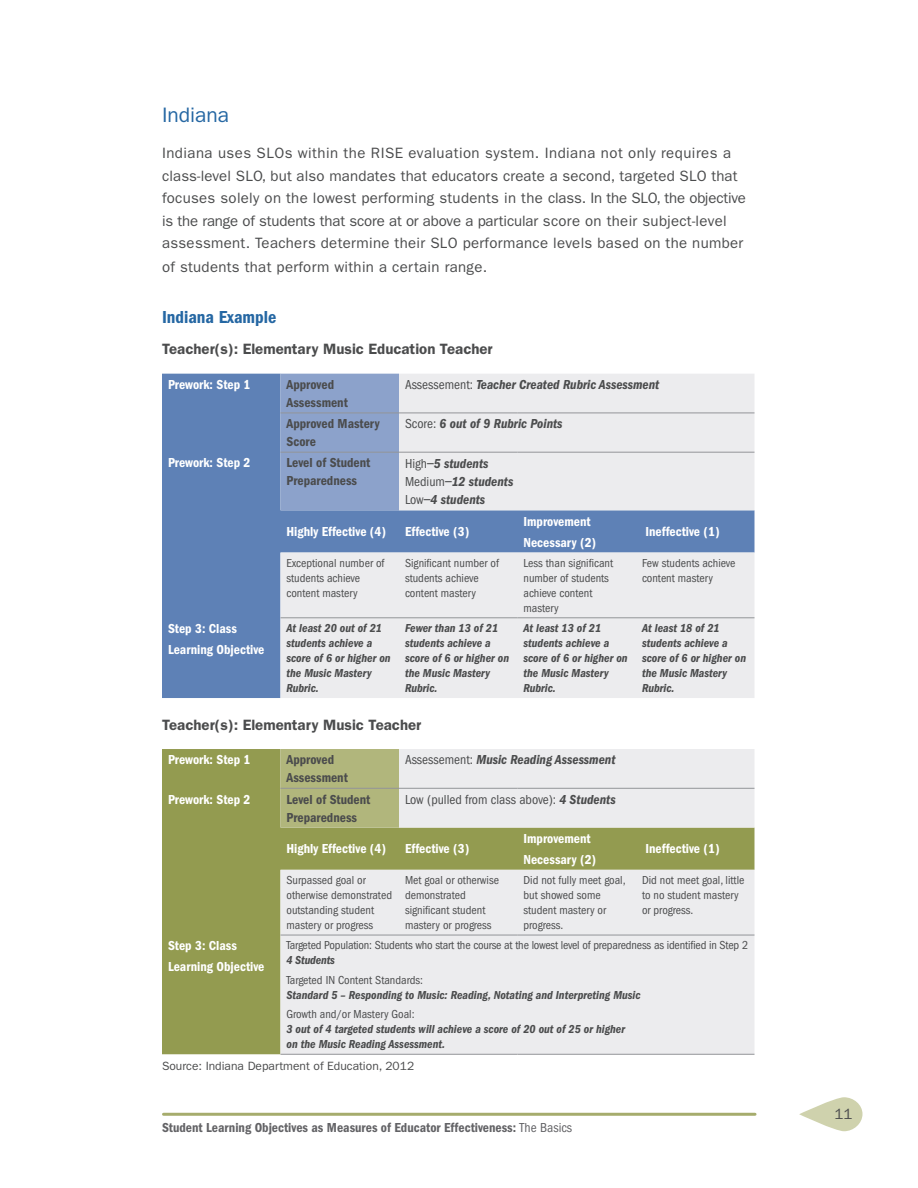
<style>
.page{position:relative;width:918px;height:1188px;background:#fff}
.page>*{position:absolute;margin:0;border:0;box-sizing:border-box;transform-origin:0 0}
.t1{font:21px "ITC Franklin Gothic Std";color:#2567a3}
.t2{font:18px "ITC Franklin Gothic Std Dm Cd";color:#2567a3}
.t3{font:15px/22.5px "ITC Franklin Gothic Std";letter-spacing:.02em;color:#4b4c4d}
.t4{font:600 15px "ITC Franklin Gothic Std";color:#4b4c4d}
.t5{font:13.5px/21px "ITC Franklin Gothic Std Dm Cd";color:#fff}
.t6{font:13.5px/18px "ITC Franklin Gothic Std Dm Cd It";color:#4b4c4d}
.t7{font:13.5px/18px "ITC Franklin Gothic Std Dm Cd";color:#4b4c4d}
.t8{font:13.5px "ITC Franklin Gothic Std Dm Cd";color:#636366}
.t9{font:condensed 13.5px "ITC Franklin Gothic Std";color:#4b4c4d}
.t10{font:condensed 12px/15px "ITC Franklin Gothic Std";color:#4b4c4d}
.t11{font:12px/15px "ITC Franklin Gothic Std Dm Cd It";color:#4b4c4d}
.t12{font:12px "ITC Franklin Gothic Std";color:#4b4c4d}
.s1{font-family:"ITC Franklin Gothic Std";font-stretch:condensed}
.s2{font-family:"Calibri"}
.s3{font-family:"ITC Franklin Gothic Std Dm Cd It";font-stretch:normal}
</style>
<div class="page">
<hr style="left:164px;top:1113px;width:591px;height:3px;background:#a6ac6d">
<svg style="left:799px;top:1097px;width:64px;height:34px"></svg>
<div style="left:162px;top:374px;width:118px;height:324px;background:#5e81b6"></div>
<svg style="left:280px;top:374px;width:474px;height:324px;background:#cfd5e2"></svg>
<hr style="left:280px;top:413px;width:119px;height:1px;background:#939598">
<hr style="left:399px;top:413px;width:119px;height:1px;background:#939598">
<hr style="left:518px;top:413px;width:118px;height:1px;background:#939598">
<hr style="left:636px;top:413px;width:118px;height:1px;background:#939598">
<hr style="left:280px;top:452px;width:119px;height:1px;background:#939598">
<hr style="left:399px;top:452px;width:119px;height:1px;background:#939598">
<hr style="left:518px;top:452px;width:118px;height:1px;background:#939598">
<hr style="left:636px;top:452px;width:118px;height:1px;background:#939598">
<hr style="left:280px;top:617px;width:119px;height:1px;background:#939598">
<hr style="left:399px;top:617px;width:119px;height:1px;background:#939598">
<hr style="left:518px;top:617px;width:118px;height:1px;background:#939598">
<hr style="left:636px;top:617px;width:118px;height:1px;background:#939598">
<div style="left:162px;top:749px;width:118px;height:305px;background:#939b50"></div>
<svg style="left:280px;top:749px;width:474px;height:305px;background:#dbddd0"></svg>
<hr style="left:280px;top:788px;width:119px;height:1px;background:#939598">
<hr style="left:399px;top:788px;width:119px;height:1px;background:#939598">
<hr style="left:518px;top:788px;width:118px;height:1px;background:#939598">
<hr style="left:636px;top:788px;width:118px;height:1px;background:#939598">
<hr style="left:280px;top:935px;width:119px;height:1px;background:#939598">
<hr style="left:280px;top:1054px;width:119px;height:1px;background:#939598">
<hr style="left:399px;top:1054px;width:119px;height:1px;background:#939598">
<hr style="left:518px;top:1054px;width:118px;height:1px;background:#939598">
<hr style="left:636px;top:1054px;width:118px;height:1px;background:#939598">
<hr style="left:399px;top:935px;width:119px;height:1px;background:#939598">
<hr style="left:518px;top:935px;width:118px;height:1px;background:#939598">
<hr style="left:636px;top:935px;width:118px;height:1px;background:#939598">
<h1 class="t1" style="left:162px;top:103px;width:69px">Indiana</h1>
<p class="t3" style="left:162px;top:142px;width:586px">Indiana uses SLOs within the RISE evaluation system. Indiana not only requires a class-level SLO, but also mandates that educators create a second, targeted SLO that focuses solely on the lowest performing students in the class. In the SLO, the objective is the range of students that score at or above a particular score on their subject-level assessment. Teachers determine their SLO performance levels based on the number</p>
<p class="t3" style="left:162px;top:256px;width:327px">of students that perform within a certain range.</p>
<h2 class="t2" style="left:162px;top:307px;width:116px">Indiana Example</h2>
<p class="t4" style="left:162px;top:340px;width:332px">Teacher(s): Elementary Music Education Teacher</p>
<p class="t5" style="left:168px;top:374px;width:84px">Prework: Step 1</p>
<p class="t7" style="left:287px;top:376px;width:63px">Approved<br>Assessment</p>
<p class="t6" style="left:405px;top:376px;width:256px"><span class="s1">Assessement:</span> Teacher Created Rubric Assessment</p>
<p class="t7" style="left:287px;top:415px;width:95px">Approved Mastery<br>Score</p>
<p class="t6" style="left:405px;top:415px;width:159px"><span class="s1">Score:</span> 6 out of 9 Rubric Points</p>
<p class="t5" style="left:168px;top:453px;width:84px">Prework: Step 2</p>
<p class="t7" style="left:287px;top:454px;width:85px">Level of Student<br>Preparedness</p>
<p class="t6" style="left:405px;top:455px;width:110px"><span class="s1">High</span><span class="s2">–</span>5 students<br><span class="s1">Medium</span><span class="s2">–</span>12 students<br><span class="s1">Low</span><span class="s2">–</span>4 students</p>
<p class="t5" style="left:287px;top:521px;width:101px">Highly Effective (4)</p>
<p class="t5" style="left:405px;top:521px;width:66px">Effective (3)</p>
<p class="t5" style="left:524px;top:511px;width:74px">Improvement<br>Necessary (2)</p>
<p class="t5" style="left:645px;top:521px;width:76px">Ineffective (1)</p>
<p class="t10" style="left:286px;top:555px;width:99px">Exceptional number of students achieve content mastery</p>
<p class="t10" style="left:405px;top:555px;width:95px">Significant number of students achieve content mastery</p>
<p class="t10" style="left:524px;top:555px;width:91px">Less than significant number of students achieve content mastery</p>
<p class="t10" style="left:642px;top:555px;width:95px">Few students achieve content mastery</p>
<p class="t5" style="left:168px;top:618px;width:98px">Step 3: Class<br>Learning Objective</p>
<p class="t11" style="left:286px;top:621px;width:106px">At least 20 out of 21 students achieve a score of 6 or higher on the Music Mastery<br>Rubric.</p>
<p class="t11" style="left:405px;top:621px;width:106px">Fewer than 13 of 21 students achieve a score of 6 or higher on the Music Mastery<br>Rubric.</p>
<p class="t11" style="left:524px;top:621px;width:106px">At least 13 of 21 students achieve a score of 6 or higher on the Music Mastery<br>Rubric.</p>
<p class="t11" style="left:642px;top:621px;width:106px">At least 18 of 21 students achieve a score of 6 or higher on the Music Mastery<br>Rubric.</p>
<p class="t4" style="left:162px;top:716px;width:261px">Teacher(s): Elementary Music Teacher</p>
<p class="t5" style="left:168px;top:749px;width:84px">Prework: Step 1</p>
<p class="t7" style="left:287px;top:751px;width:63px">Approved<br>Assessment</p>
<p class="t6" style="left:405px;top:751px;width:212px"><span class="s1">Assessement:</span> Music Reading Assessment</p>
<p class="t5" style="left:168px;top:789px;width:84px">Prework: Step 2</p>
<p class="t7" style="left:287px;top:790px;width:85px">Level of Student<br>Preparedness</p>
<p class="t9" style="left:405px;top:791px;width:212px">Low (pulled from class above): <span class="s3">4 Students</span></p>
<p class="t5" style="left:287px;top:838px;width:101px">Highly Effective (4)</p>
<p class="t5" style="left:405px;top:838px;width:66px">Effective (3)</p>
<p class="t5" style="left:524px;top:828px;width:74px">Improvement<br>Necessary (2)</p>
<p class="t5" style="left:645px;top:838px;width:76px">Ineffective (1)</p>
<p class="t10" style="left:286px;top:873px;width:107px">Surpassed goal or otherwise demonstrated outstanding student mastery or progress</p>
<p class="t10" style="left:405px;top:873px;width:96px">Met goal or otherwise demonstrated significant student mastery or progress</p>
<p class="t10" style="left:524px;top:873px;width:104px">Did not fully meet goal, but showed some student mastery or progress.</p>
<p class="t10" style="left:642px;top:873px;width:104px">Did not meet goal, little to no student mastery or progress.</p>
<p class="t5" style="left:168px;top:935px;width:98px">Step 3: Class<br>Learning Objective</p>
<p class="t10" style="left:286px;top:938px;width:463px">Targeted Population: Students who start the course at the lowest level of preparedness as identified in Step 2</p>
<p class="t11" style="left:286px;top:953px;width:50px">4 Students</p>
<p class="t10" style="left:286px;top:972px;width:138px">Targeted IN Content Standards:</p>
<p class="t11" style="left:286px;top:987px;width:356px">Standard 5 – Responding to Music: Reading, Notating and Interpreting Music</p>
<p class="t10" style="left:286px;top:1007px;width:130px">Growth and/or Mastery Goal:</p>
<p class="t11" style="left:286px;top:1022px;width:340px">3 out of 4 targeted students will achieve a score of 20 out of 25 or higher on the Music Reading Assessment.</p>
<p class="t12" style="left:162px;top:1059px;width:254px">Source: Indiana Department of Education, 2012</p>
<p class="t8" style="left:162px;top:1120px;width:412px">Student Learning Objectives as Measures of Educator Effectiveness: <span class="s1">The Basics</span></p>
<p class="t3" style="left:834px;top:1103px;width:19px">11</p>
</div>
